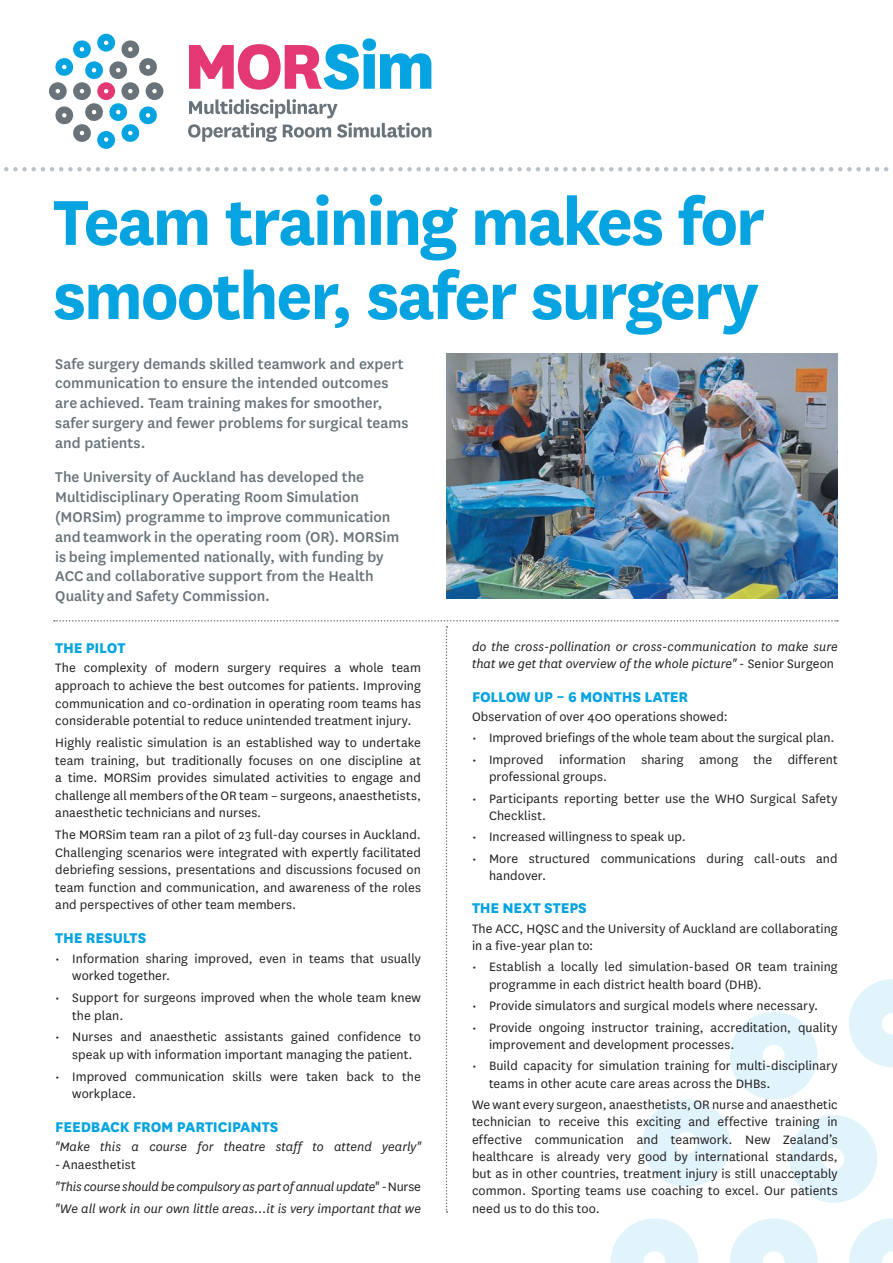
<style>
.page{position:relative;width:893px;height:1263px;background:#fff}
.page>*{position:absolute;margin:0;border:0;box-sizing:border-box;transform-origin:0 0}
.Body{font:700 74.25px/74.2px "National";letter-spacing:-.03em;color:#05a4e0}
.Subhead{font:500 16.5px/19.8px "National";color:#697379}
.leader{font:500 16.5px/19.8px "National";color:#697379}
.Subhead-2{font:800 16.5px "National";letter-spacing:-.01em;color:#05a4e0}
.Body-2{font:14.25px/17.5px "National";letter-spacing:.005em;color:#231f20}
.Body-3{font:italic 14.25px/17.2px "National";color:#231f20}
.Body-4{font:italic 14.25px "National";letter-spacing:-.02em;color:#231f20}
.s1{font-style:normal}
</style>
<div class="page">
<svg style="left:611px;top:979px;width:282px;height:284px"></svg>
<img style="left:446px;top:353px;width:392px;height:245px">
<div style="left:97px;top:34px;width:18px;height:18px;background:#05a4e0;border-radius:50%"></div>
<div style="left:49px;top:82px;width:18px;height:18px;background:#697379;border-radius:50%"></div>
<div style="left:73px;top:82px;width:18px;height:18px;background:#697379;border-radius:50%"></div>
<div style="left:97px;top:131px;width:18px;height:18px;background:#05a4e0;border-radius:50%"></div>
<div style="left:146px;top:82px;width:17px;height:18px;background:#697379;border-radius:50%"></div>
<div style="left:121px;top:82px;width:18px;height:18px;background:#697379;border-radius:50%"></div>
<div style="left:97px;top:82px;width:18px;height:18px;background:#e43875;border-radius:50%"></div>
<svg style="left:56px;top:89px;width:4px;height:4px"></svg>
<svg style="left:80px;top:89px;width:4px;height:4px"></svg>
<svg style="left:55px;top:103px;width:102px;height:40px"></svg>
<svg style="left:152px;top:89px;width:5px;height:4px"></svg>
<svg style="left:128px;top:89px;width:5px;height:4px"></svg>
<svg style="left:55px;top:39px;width:102px;height:41px"></svg>
<svg style="left:104px;top:89px;width:4px;height:4px"></svg>
<svg style="left:189px;top:38px;width:242px;height:52px"></svg>
<svg style="left:188px;top:99px;width:243px;height:43px"></svg>
<svg style="left:54px;top:620px;width:784px;height:593px"></svg>
<svg style="left:4px;top:167px;width:885px;height:4px"></svg>
<p class="Body" style="left:53px;top:180px;width:713px">Team training makes for smoother, safer surgery</p>
<p class="leader" style="left:55px;top:353px;width:355px">Safe surgery demands skilled teamwork and expert communication to ensure the intended outcomes are achieved. Team training makes for smoother, safer surgery and fewer problems for surgical teams and patients.</p>
<p class="Subhead" style="left:55px;top:466px;width:346px">The University of Auckland has developed the Multidisciplinary Operating Room Simulation (MORSim) programme to improve communication and teamwork in the operating room (OR). MORSim is being implemented nationally, with funding by ACC and collaborative support from the Health Quality and Safety Commission.</p>
<p class="Subhead-2" style="left:55px;top:636px;width:72px">THE PILOT</p>
<p class="Body-2" style="left:55px;top:659px;width:367px;text-align:justify">The complexity of modern surgery requires a whole team approach to achieve the best outcomes for patients. Improving communication and co-ordination in operating room teams has considerable potential to reduce unintended treatment injury.</p>
<p class="Body-2" style="left:55px;top:733px;width:367px;text-align:justify">Highly realistic simulation is an established way to undertake team training, but traditionally focuses on one discipline at a time. MORSim provides simulated activities to engage and challenge all members of the OR team – surgeons, anaesthetists, anaesthetic technicians and nurses.</p>
<p class="Body-2" style="left:55px;top:825px;width:367px;text-align:justify">The MORSim team ran a pilot of 23 full-day courses in Auckland.<br>Challenging scenarios were integrated with expertly facilitated debriefing sessions, presentations and discussions focused on team function and communication, and awareness of the roles and perspectives of other team members.</p>
<p class="Subhead-2" style="left:55px;top:926px;width:93px">THE RESULTS</p>
<p class="Body-2" style="left:72px;top:949px;width:350px;text-indent:-17px">• Information sharing improved, even in teams that usually worked together.</p>
<p class="Body-2" style="left:72px;top:988px;width:350px;text-indent:-17px">• Support for surgeons improved when the whole team knew the plan.</p>
<p class="Body-2" style="left:72px;top:1027px;width:350px;text-indent:-17px">• Nurses and anaesthetic assistants gained confidence to speak up with information important managing the patient.</p>
<p class="Body-2" style="left:72px;top:1067px;width:350px;text-indent:-17px">• Improved communication skills were taken back to the workplace.</p>
<p class="Subhead-2" style="left:55px;top:1115px;width:225px">FEEDBACK FROM PARTICIPANTS</p>
<p class="Body-3" style="left:55px;top:1138px;width:367px">"Make this a course for theatre staff to attend yearly"</p>
<p class="Body-2" style="left:55px;top:1155px;width:82px">- Anaesthetist</p>
<p class="Body-4" style="left:55px;top:1178px;width:367px">"This course should be compulsory as part of annual update<span class="s1">" - Nurse</span></p>
<p class="Body-3" style="left:55px;top:1199px;width:367px">"We all work in our own little areas…it is very important that we</p>
<p class="Body-3" style="left:472px;top:638px;width:367px">do the cross-pollination or cross-communication to make sure that we get that overview of the whole picture" - <span class="s1">Senior Surgeon</span></p>
<p class="Subhead-2" style="left:472px;top:684px;width:218px">FOLLOW UP – 6 MONTHS LATER</p>
<p class="Body-2" style="left:472px;top:707px;width:257px">Observation of over 400 operations showed:</p>
<p class="Body-2" style="left:472px;top:729px;width:364px">• Improved briefings of the whole team about the surgical plan.</p>
<p class="Body-2" style="left:489px;top:750px;width:350px;text-indent:-17px">• Improved information sharing among the different professional groups.</p>
<p class="Body-2" style="left:489px;top:789px;width:350px;text-indent:-17px">• Participants reporting better use the WHO Surgical Safety<br>Checklist.</p>
<p class="Body-2" style="left:472px;top:828px;width:215px">• Increased willingness to speak up.</p>
<p class="Body-2" style="left:489px;top:849px;width:350px;text-indent:-17px">• More structured communications during call-outs and handover.</p>
<p class="Subhead-2" style="left:472px;top:896px;width:116px">THE NEXT STEPS</p>
<p class="Body-2" style="left:472px;top:919px;width:367px">The ACC, HQSC and the University of Auckland are collaborating in a five-year plan to:</p>
<p class="Body-2" style="left:489px;top:958px;width:350px;text-indent:-17px">• Establish a locally led simulation-based OR team training programme in each district health board (DHB).</p>
<p class="Body-2" style="left:472px;top:996px;width:348px">• Provide simulators and surgical models where necessary.</p>
<p class="Body-2" style="left:489px;top:1018px;width:350px;text-indent:-17px">• Provide ongoing instructor training, accreditation, quality improvement and development processes.</p>
<p class="Body-2" style="left:489px;top:1057px;width:350px;text-indent:-17px">• Build capacity for simulation training for multi-disciplinary teams in other acute care areas across the DHBs.</p>
<p class="Body-2" style="left:472px;top:1095px;width:367px;text-align:justify">We want every surgeon, anaesthetists, OR nurse and anaesthetic technician to receive this exciting and effective training in effective communication and teamwork. New Zealand’s healthcare is already very good by international standards, but as in other countries, treatment injury is still unacceptably common. Sporting teams use coaching to excel. Our patients need us to do this too.</p>
</div>
